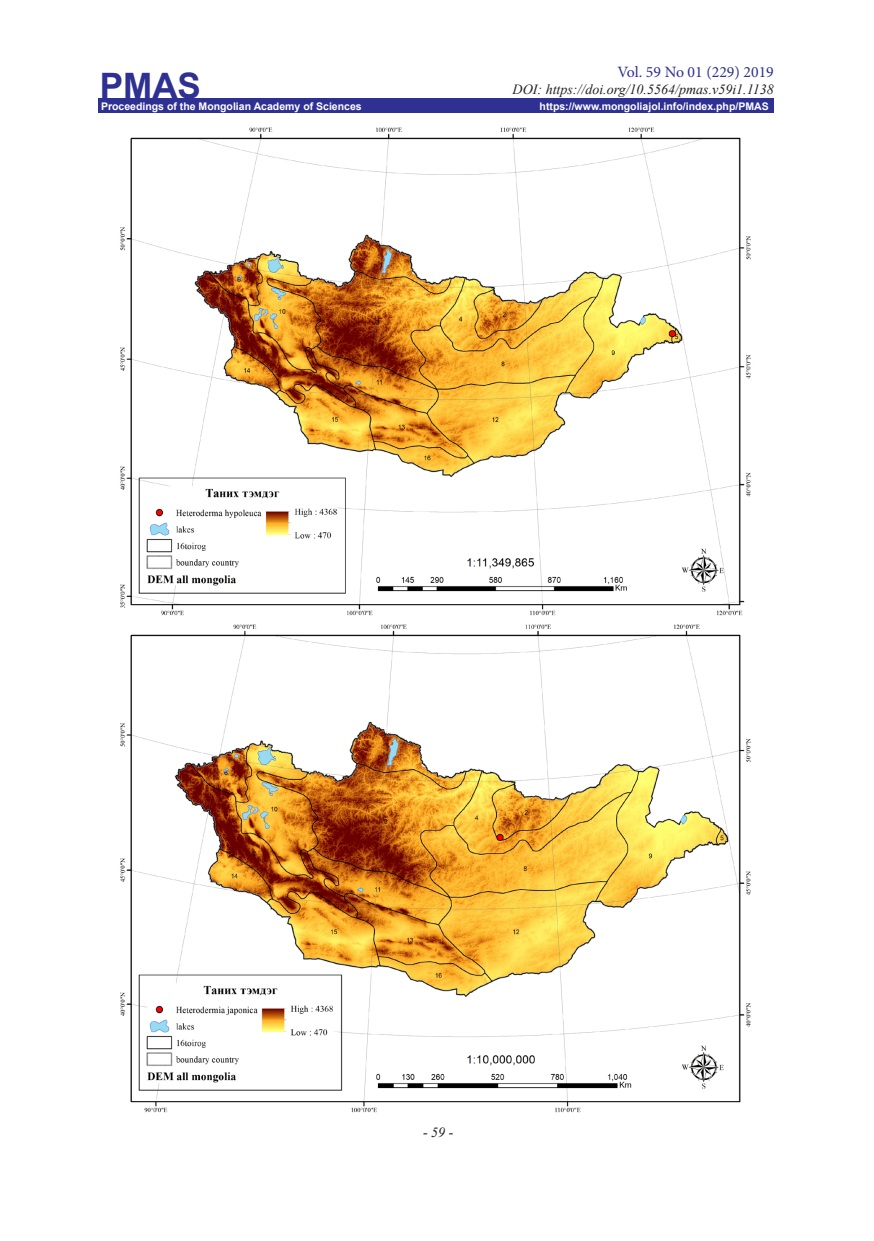
<style>
.page{position:relative;width:874px;height:1241px;background:#fff}
.page>*{position:absolute;margin:0;border:0;box-sizing:border-box;transform-origin:0 0}
.t1{font:700 35px "Arial";color:#2e3092}
.t2{font:15.75px "Minion Pro";color:#2e3092}
.t3{font:italic 14px "Times New Roman";color:#231f20}
.t4{font:700 10.5px "Arial";color:#fff}
</style>
<div class="page">
<div style="left:98px;top:98px;width:675px;height:15px;background:#2e3092"></div>
<img style="left:120px;top:127px;width:631px;height:489px">
<img style="left:120px;top:624px;width:631px;height:489px">
<h2 class="t2" style="left:617px;top:61px;width:158px">Vol. 59 No 01 (229) 2019</h2>
<h3 class="t3" style="left:512px;top:79px;width:262px">DOI: https://doi.org/10.5564/pmas.v59i1.1138</h3>
<h1 class="t1" style="left:100px;top:63px;width:103px">PMAS</h1>
<p class="t4" style="left:101px;top:99px;width:262px">Proceedings of the Mongolian Academy of Sciences</p>
<p class="t4" style="left:539px;top:99px;width:230px">https://www.mongoliajol.info/index.php/PMAS</p>
<h2 class="t2" style="left:619px;top:68px;width:158px">Vol. 58 No 01 (225) 2018</h2>
<h3 class="t3" style="left:423px;top:1122px;width:32px">- 59 -</h3>
</div>
